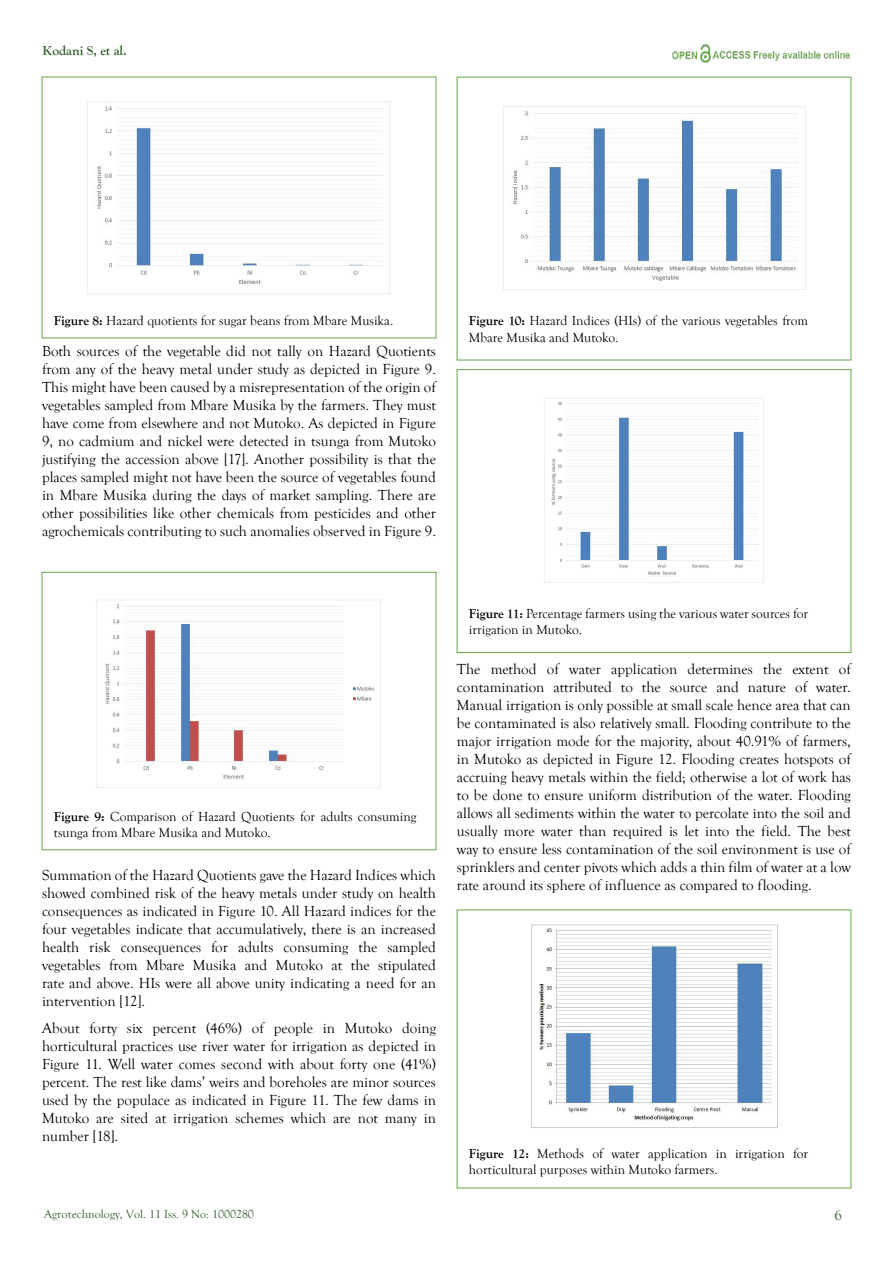
<style>
.page{position:relative;width:893px;height:1263px;background:#fff}
.page>*{position:absolute;margin:0;border:0;box-sizing:border-box;transform-origin:0 0}
.t1{font:15px/18px "Goudy Old Style T";color:#000;text-align:justify}
.t2{font:15px "Goudy Old Style T";color:#2f5b28}
.t3{font:13.5px/16.2px "Goudy Old Style T";color:#000}
.t4{font:700 13.5px "Goudy Old Style T";color:#2f5b28}
.t5{font:12px "Goudy Old Style T";color:#2f5b28}
.s1{font-weight:700}
</style>
<div class="page">
<img style="left:672px;top:44px;width:178px;height:19px">
<img style="left:87px;top:101px;width:303px;height:193px">
<img style="left:503px;top:106px;width:303px;height:184px">
<img style="left:544px;top:398px;width:220px;height:185px">
<img style="left:96px;top:599px;width:285px;height:189px">
<img style="left:531px;top:924px;width:247px;height:204px">
<p class="t4" style="left:43px;top:43px;width:86px">Kodani S, et al.</p>
<p class="t3" style="left:54px;top:313px;width:341px"><span class="s1">Figure 8:</span> Hazard quotients for sugar beans from Mbare Musika.</p>
<p class="t3" style="left:469px;top:313px;width:341px"><span class="s1">Figure 10:</span> Hazard Indices (HIs) of the various vegetables from<br>Mbare Musika and Mutoko.</p>
<p class="t1" style="left:42px;top:342px;width:395px">Both sources of the vegetable did not tally on Hazard Quotients from any of the heavy metal under study as depicted in Figure 9.<br>This might have been caused by a misrepresentation of the origin of vegetables sampled from Mbare Musika by the farmers. They must have come from elsewhere and not Mutoko. As depicted in Figure 9, no cadmium and nickel were detected in tsunga from Mutoko justifying the accession above [17]. Another possibility is that the places sampled might not have been the source of vegetables found in Mbare Musika during the days of market sampling. There are other possibilities like other chemicals from pesticides and other agrochemicals contributing to such anomalies observed in Figure 9.</p>
<p class="t3" style="left:54px;top:808px;width:364px"><span class="s1">Figure 9:</span> Comparison of Hazard Quotients for adults consuming tsunga from Mbare Musika and Mutoko.</p>
<p class="t1" style="left:42px;top:866px;width:395px">Summation of the Hazard Quotients gave the Hazard Indices which showed combined risk of the heavy metals under study on health consequences as indicated in Figure 10. All Hazard indices for the four vegetables indicate that accumulatively, there is an increased health risk consequences for adults consuming the sampled vegetables from Mbare Musika and Mutoko at the stipulated rate and above. HIs were all above unity indicating a need for an intervention [12].</p>
<p class="t1" style="left:42px;top:1019px;width:395px">About forty six percent (46%) of people in Mutoko doing horticultural practices use river water for irrigation as depicted in Figure 11. Well water comes second with about forty one (41%) percent. The rest like dams’ weirs and boreholes are minor sources used by the populace as indicated in Figure 11. The few dams in Mutoko are sited at irrigation schemes which are not many in number [18].</p>
<p class="t5" style="left:44px;top:1207px;width:211px">Agrotechnology, Vol. 11 Iss. 9 No: 1000280</p>
<p class="t3" style="left:469px;top:606px;width:341px"><span class="s1">Figure 11:</span> Percentage farmers using the various water sources for irrigation in Mutoko.</p>
<p class="t1" style="left:457px;top:660px;width:395px">The method of water application determines the extent of contamination attributed to the source and nature of water.<br>Manual irrigation is only possible at small scale hence area that can be contaminated is also relatively small. Flooding contribute to the major irrigation mode for the majority, about 40.91% of farmers, in Mutoko as depicted in Figure 12. Flooding creates hotspots of accruing heavy metals within the field; otherwise a lot of work has to be done to ensure uniform distribution of the water. Flooding allows all sediments within the water to percolate into the soil and usually more water than required is let into the field. The best way to ensure less contamination of the soil environment is use of sprinklers and center pivots which adds a thin film of water at a low rate around its sphere of influence as compared to flooding.</p>
<p class="t3" style="left:469px;top:1146px;width:341px"><span class="s1">Figure 12:</span> Methods of water application in irrigation for horticultural purposes within Mutoko farmers.</p>
<p class="t2" style="left:834px;top:1207px;width:9px">6</p>
</div>
